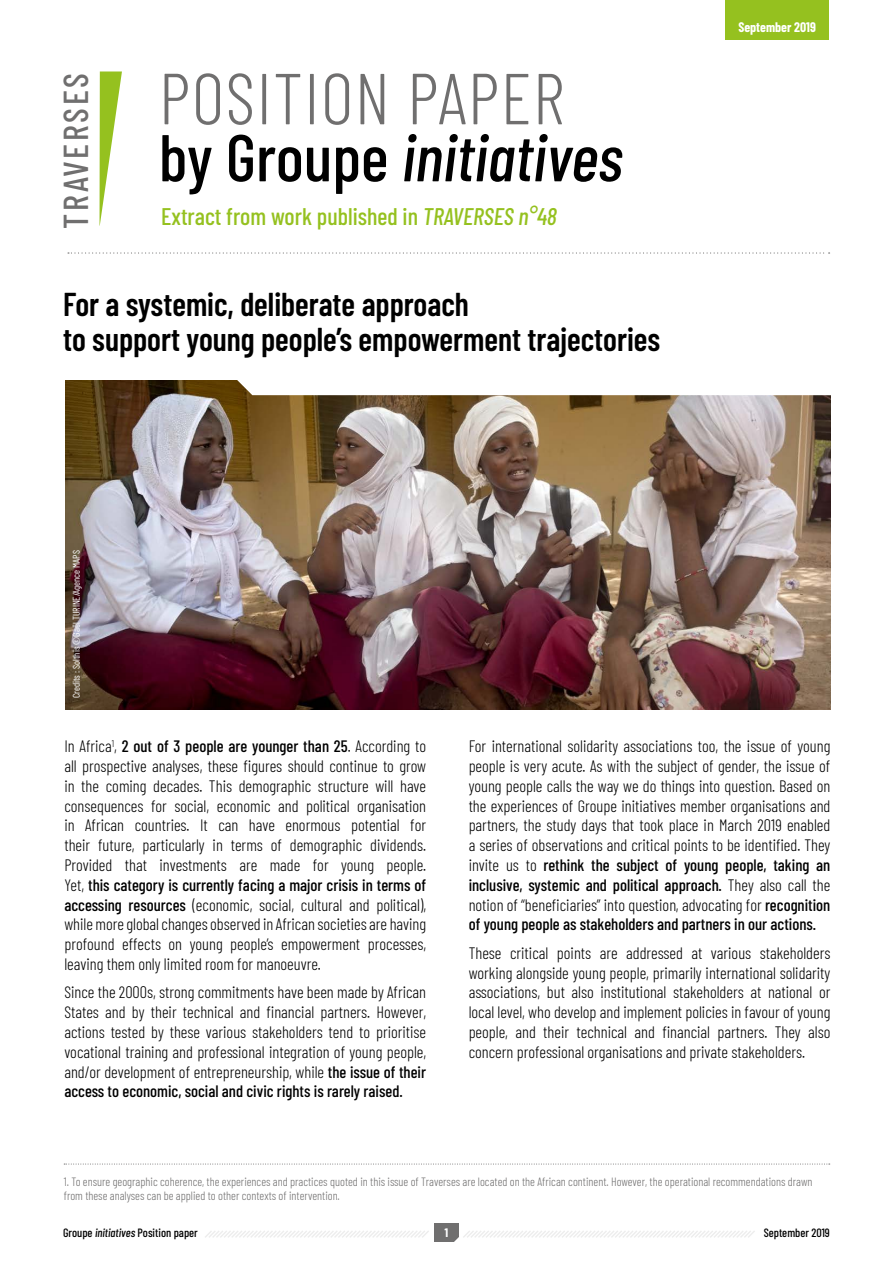
<style>
.page{position:relative;width:893px;height:1263px;background:#fff}
.page>*{position:absolute;margin:0;border:0;box-sizing:border-box;transform-origin:0 0}
.t1{font:300 72px "Barlow Condensed";letter-spacing:.02em;color:#706f6f}
.t2{font:italic 500 66px "Barlow Condensed";color:#000}
.t3{font:500 34.5px "Barlow Condensed";letter-spacing:.075em;color:#706f6f}
.t4{font:600 33px/34.5px "Barlow Condensed";color:#000}
.t5{font:500 24px "Barlow Condensed";color:#95c11f}
.Texte_courant{font:300 16.5px/19.8px "Barlow Condensed";color:#000;text-align:justify}
.t6{font:700 13.5px "Barlow Condensed";color:#fff}
.Note_bas_de_page___f{font:300 12px/14.4px "Barlow Condensed";color:#706f6f}
.t7{font:500 12px "Barlow Condensed";color:#000}
.t8{font:700 semi-condensed 12px "Barlow";color:#fff}
.Titres_verts{font:9.75px "Barlow Condensed";color:#fff}
.s1{font-style:normal}
.s2{font-style:italic}
.s3{font-weight:500}
</style>
<div class="page">
<div style="left:434px;top:1224px;width:24px;height:18px;background:#706f6f"></div>
<svg style="left:205px;top:1231px;width:224px;height:7px"></svg>
<svg style="left:454px;top:1229px;width:301px;height:13px"></svg>
<div style="left:726px;top:0;width:103px;height:40px;background:#95c11f"></div>
<svg style="left:100px;top:71px;width:22px;height:153px"></svg>
<svg style="left:64px;top:1164px;width:766px;height:1px"></svg>
<img style="left:65px;top:381px;width:765px;height:328px">
<svg style="left:68px;top:252px;width:762px;height:2px"></svg>
<svg style="left:224px;top:380px;width:606px;height:15px"></svg>
<p class="t3" style="left:51px;top:229px;width:157px;rotate:-90deg">TRAVERSES</p>
<p class="t1" style="left:159px;top:47px;width:407px">POSITION PAPER</p>
<p class="t2" style="left:159px;top:110px;width:465px"><span class="s1">by Groupe</span> initiatives</p>
<p class="t5" style="left:161px;top:200px;width:397px">Extract from work published in <span class="s2">TRAVERSES n°48</span></p>
<p class="t4" style="left:63px;top:285px;width:599px">For a systemic, deliberate approach<br>to support young people’s empowerment trajectories</p>
<p class="Titres_verts" style="left:69px;top:698px;width:150px;rotate:-90deg">Credits : Solthis ©Gaël TURINE/Agence MAPS</p>
<p class="t6" style="left:738px;top:17px;width:79px">September 2019</p>
<p class="Texte_courant" style="left:64px;top:735px;width:363px">In Africa<sup>1</sup>, <span class="s3">2 out of 3 people are younger than 25</span>. According to all prospective analyses, these figures should continue to grow in the coming decades. This demographic structure will have consequences for social, economic and political organisation in African countries. It can have enormous potential for their future, particularly in terms of demographic dividends.<br>Provided that investments are made for young people.<br>Yet, <span class="s3">this category is currently facing a major crisis in terms of accessing resources</span> (economic, social, cultural and political), while more global changes observed in African societies are having profound effects on young people’s empowerment processes, leaving them only limited room for manoeuvre.</p>
<p class="Texte_courant" style="left:64px;top:981px;width:363px">Since the 2000s, strong commitments have been made by African States and by their technical and financial partners. However, actions tested by these various stakeholders tend to prioritise vocational training and professional integration of young people, and/or development of entrepreneurship, while <span class="s3">the issue of their access to economic, social and civic rights is rarely raised.</span></p>
<p class="Texte_courant" style="left:469px;top:735px;width:363px">For international solidarity associations too, the issue of young people is very acute. As with the subject of gender, the issue of young people calls the way we do things into question. Based on the experiences of Groupe initiatives member organisations and partners, the study days that took place in March 2019 enabled a series of observations and critical points to be identified. They invite us to <span class="s3">rethink the subject of young people, taking an inclusive, systemic and political approach.</span> They also call the notion of “beneficiaries” into question, advocating for <span class="s3">recognition of young people as stakeholders and partners in our actions.</span></p>
<p class="Texte_courant" style="left:469px;top:942px;width:363px">These critical points are addressed at various stakeholders working alongside young people, primarily international solidarity associations, but also institutional stakeholders at national or local level, who develop and implement policies in favour of young people, and their technical and financial partners. They also concern professional organisations and private stakeholders.</p>
<p class="Note_bas_de_page___f" style="left:64px;top:1173px;width:750px">1. To ensure geographic coherence, the experiences and practices quoted in this issue of Traverses are located on the African continent. However, the operational recommendations drawn from these analyses can be applied to other contexts of intervention.</p>
<p class="t7" style="left:63px;top:1224px;width:136px">Groupe <span class="s2">initiatives</span> Position paper</p>
<p class="t8" style="left:444px;top:1224px;width:5px">1</p>
<p class="t7" style="left:764px;top:1224px;width:68px">September 2019</p>
</div>
